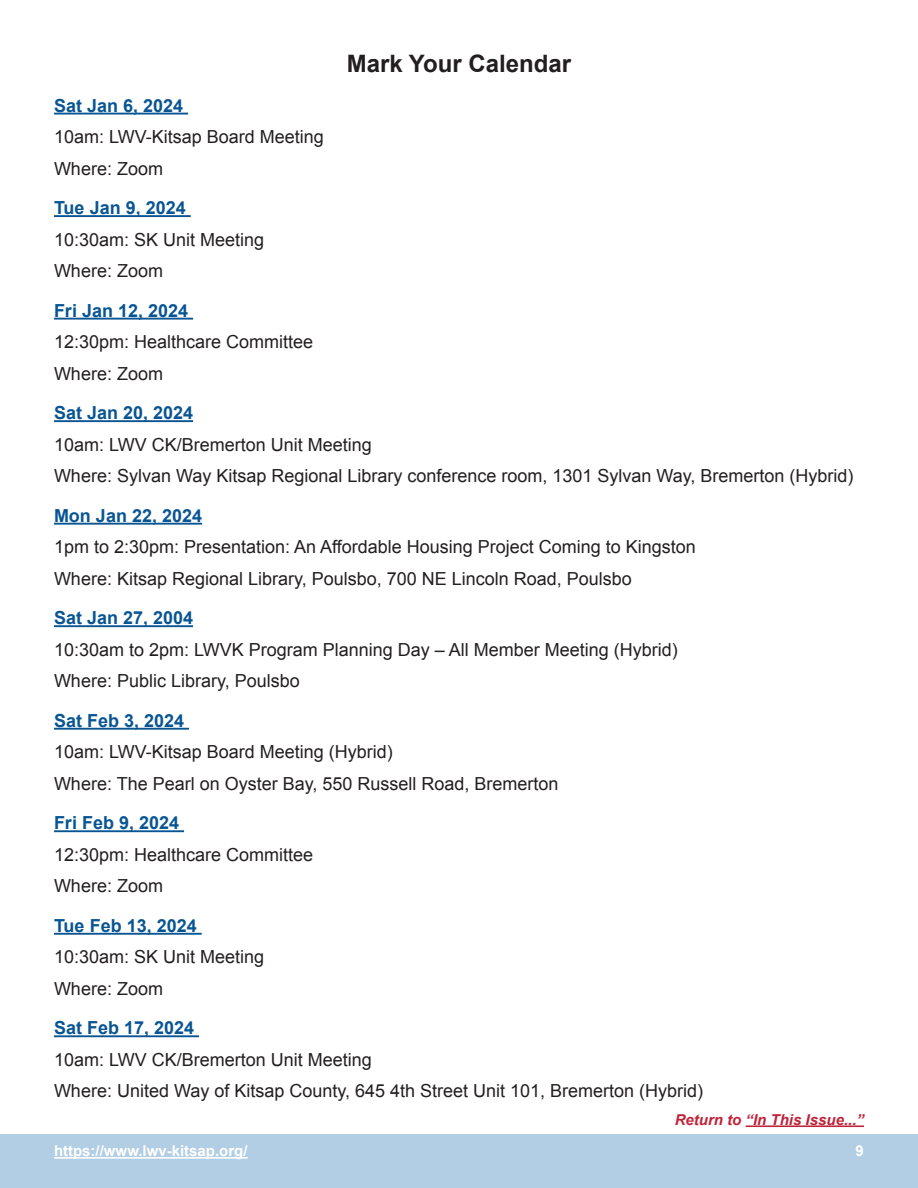
<style>
.page{position:relative;width:918px;height:1188px;background:#fff}
.page>*{position:absolute;margin:0;border:0;box-sizing:border-box;transform-origin:0 0}
.Main_Text{font:700 24px "Arial";color:#231f20}
.Main_Text-2{font:18px/31.3px "Arial";color:#231f20}
.t1{font:700 15px "Arial";color:#fff}
.Return_to_Front_Page{font:italic 700 15px "Arial";color:#bf2339}
.s1{font-weight:700;color:#095593}
</style>
<div class="page">
<div style="left:0;top:1134px;width:918px;height:54px;background:#b2cee5"></div>
<hr style="left:54px;top:1157px;width:194px;height:2px;background:#fff">
<hr style="left:746px;top:1125px;width:118px;height:2px;background:#bf2339">
<hr style="left:54px;top:113px;width:134px;height:2px;background:#095593">
<hr style="left:54px;top:215px;width:137px;height:2px;background:#095593">
<hr style="left:54px;top:318px;width:139px;height:2px;background:#095593">
<hr style="left:54px;top:420px;width:139px;height:2px;background:#095593">
<hr style="left:54px;top:523px;width:148px;height:2px;background:#095593">
<hr style="left:54px;top:625px;width:139px;height:2px;background:#095593">
<hr style="left:54px;top:728px;width:135px;height:2px;background:#095593">
<hr style="left:54px;top:830px;width:130px;height:2px;background:#095593">
<hr style="left:54px;top:933px;width:148px;height:2px;background:#095593">
<hr style="left:54px;top:1035px;width:145px;height:2px;background:#095593">
<p class="Main_Text" style="left:347px;top:48px;width:226px">Mark Your Calendar</p>
<p class="Main_Text-2" style="left:54px;top:90px;width:271px"><span class="s1">Sat Jan 6, 2024<br></span>10am: LWV-Kitsap Board Meeting<br>Where: Zoom</p>
<p class="Main_Text-2" style="left:54px;top:192px;width:212px"><span class="s1">Tue Jan 9, 2024<br></span>10:30am: SK Unit Meeting<br>Where: Zoom</p>
<p class="Main_Text-2" style="left:54px;top:295px;width:261px"><span class="s1">Fri Jan 12, 2024<br></span>12:30pm: Healthcare Committee<br>Where: Zoom</p>
<p class="Main_Text-2" style="left:54px;top:397px;width:801px"><span class="s1">Sat Jan 20, 2024<br></span>10am: LWV CK/Bremerton Unit Meeting<br>Where: Sylvan Way Kitsap Regional Library conference room, 1301 Sylvan Way, Bremerton (Hybrid)</p>
<p class="Main_Text-2" style="left:54px;top:500px;width:644px"><span class="s1">Mon Jan 22, 2024<br></span>1pm to 2:30pm: Presentation: An Affordable Housing Project Coming to Kingston<br>Where: Kitsap Regional Library, Poulsbo, 700 NE Lincoln Road, Poulsbo</p>
<p class="Main_Text-2" style="left:54px;top:602px;width:625px"><span class="s1">Sat Jan 27, 2004<br></span>10:30am to 2pm: LWVK Program Planning Day – All Member Meeting (Hybrid)<br>Where: Public Library, Poulsbo</p>
<p class="Main_Text-2" style="left:54px;top:705px;width:506px"><span class="s1">Sat Feb 3, 2024<br></span>10am: LWV-Kitsap Board Meeting (Hybrid)<br>Where: The Pearl on Oyster Bay, 550 Russell Road, Bremerton</p>
<p class="Main_Text-2" style="left:54px;top:808px;width:261px"><span class="s1">Fri Feb 9, 2024<br></span>12:30pm: Healthcare Committee<br>Where: Zoom</p>
<p class="Main_Text-2" style="left:54px;top:910px;width:212px"><span class="s1">Tue Feb 13, 2024<br></span>10:30am: SK Unit Meeting<br>Where: Zoom</p>
<p class="Main_Text-2" style="left:54px;top:1013px;width:651px"><span class="s1">Sat Feb 17, 2024<br></span>10am: LWV CK/Bremerton Unit Meeting<br>Where: United Way of Kitsap County, 645 4th Street Unit 101, Bremerton (Hybrid)</p>
<p class="Return_to_Front_Page" style="left:675px;top:1110px;width:191px">Return to “In This Issue...”</p>
<p class="t1" style="left:54px;top:1141px;width:195px">https://www.lwv-kitsap.org/</p>
<p class="t1" style="left:856px;top:1141px;width:10px">9</p>
</div>
